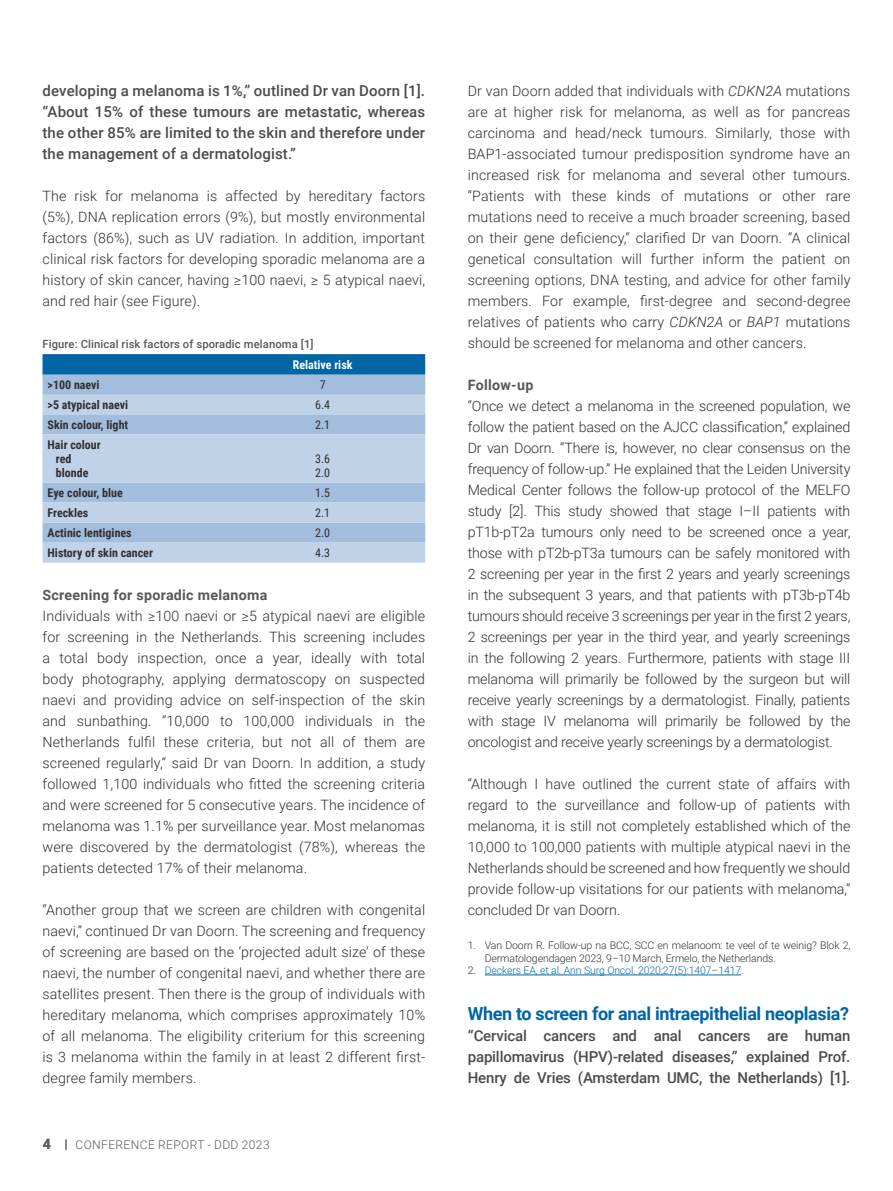
<style>
.page{position:relative;width:893px;height:1191px;background:#fff}
.page>*{position:absolute;margin:0;border:0;box-sizing:border-box;transform-origin:0 0}
._3__kop_1_blauw{font:700 18px "Roboto";letter-spacing:-.02em;color:#0065a4}
._3__Intro_grijs{font:500 15px/21px "Roboto";letter-spacing:-.005em;color:#4b4c4d;text-align:justify}
.t1{font:300 14.25px/21px "Roboto";letter-spacing:.01em;color:#312f30;text-align:justify}
._3__kop_2_grijs{font:700 14.25px "Roboto";letter-spacing:.02em;color:#57585a}
.t2{font:700 14.25px "Roboto";color:#616164}
._6__Tabeltekst{font:700 12px "Roboto Condensed";color:#312f30}
._6__Tabeltekst-2{font:12px/14.4px "Roboto Condensed";color:#312f30}
.t3{font:300 12px "Roboto";letter-spacing:.035em;color:#57585a}
.t4{font:700 12px "Roboto Condensed";color:#fff}
._3__bijschrift{font:500 11.25px "Roboto";letter-spacing:.01em;color:#57585a}
._7__REFERENCES{font:300 10.5px/12.6px "Roboto";letter-spacing:-.01em;color:#312f30}
._7__REFERENCES-2{font:300 10.5px "Roboto";letter-spacing:-.01em;color:#0069a7}
.s1{font-style:italic}
.s2{color:#312f30}
</style>
<div class="page">
<svg style="left:43px;top:354px;width:382px;height:21px;background:#0568a6"></svg>
<div style="left:43px;top:375px;width:382px;height:20px;background:#a3bddd"></div>
<svg style="left:43px;top:395px;width:382px;height:168px;background:#b6cbe4"></svg>
<hr style="left:485px;top:974px;width:256px;height:1px;background:#0069a7">
<p class="_3__Intro_grijs" style="left:43px;top:80px;width:384px">developing a melanoma is 1%,” outlined Dr van Doorn [1]. “About 15% of these tumours are metastatic, whereas the other 85% are limited to the skin and therefore under the management of a dermatologist.”</p>
<p class="t1" style="left:43px;top:185px;width:384px">The risk for melanoma is affected by hereditary factors (5%), DNA replication errors (9%), but mostly environmental factors (86%), such as UV radiation. In addition, important clinical risk factors for developing sporadic melanoma are a history of skin cancer, having ≥100 naevi, ≥ 5 atypical naevi, and red hair (see Figure).</p>
<p class="_3__bijschrift" style="left:43px;top:336px;width:273px">Figure: Clinical risk factors of sporadic melanoma [1]</p>
<p class="t4" style="left:293px;top:356px;width:61px">Relative risk</p>
<p class="_6__Tabeltekst" style="left:48px;top:376px;width:54px">&gt;100 naevi</p>
<p class="_6__Tabeltekst-2" style="left:320px;top:377px;width:7px">7</p>
<p class="_6__Tabeltekst" style="left:48px;top:396px;width:82px">&gt;5 atypical naevi</p>
<p class="_6__Tabeltekst-2" style="left:315px;top:397px;width:17px">6.4</p>
<p class="_6__Tabeltekst" style="left:48px;top:416px;width:82px">Skin colour, light</p>
<p class="_6__Tabeltekst-2" style="left:315px;top:417px;width:17px">2.1</p>
<p class="_6__Tabeltekst" style="left:48px;top:436px;width:55px">Hair colour</p>
<p class="_6__Tabeltekst" style="left:56px;top:450px;width:17px">red</p>
<p class="_6__Tabeltekst" style="left:56px;top:464px;width:34px">blonde</p>
<p class="_6__Tabeltekst-2" style="left:315px;top:451px;width:17px">3.6<br>2.0</p>
<p class="_6__Tabeltekst" style="left:48px;top:484px;width:77px">Eye colour, blue</p>
<p class="_6__Tabeltekst-2" style="left:315px;top:485px;width:17px">1.5</p>
<p class="_6__Tabeltekst" style="left:48px;top:504px;width:42px">Freckles</p>
<p class="_6__Tabeltekst-2" style="left:315px;top:505px;width:17px">2.1</p>
<p class="_6__Tabeltekst" style="left:48px;top:524px;width:86px">Actinic lentigines</p>
<p class="_6__Tabeltekst-2" style="left:315px;top:525px;width:17px">2.0</p>
<p class="_6__Tabeltekst" style="left:48px;top:544px;width:107px">History of skin cancer</p>
<p class="_6__Tabeltekst-2" style="left:315px;top:545px;width:17px">4.3</p>
<p class="_3__kop_2_grijs" style="left:43px;top:585px;width:226px">Screening for sporadic melanoma</p>
<p class="t1" style="left:43px;top:605px;width:384px">Individuals with ≥100 naevi or ≥5 atypical naevi are eligible for screening in the Netherlands. This screening includes a total body inspection, once a year, ideally with total body photography, applying dermatoscopy on suspected naevi and providing advice on self-inspection of the skin and sunbathing. “10,000 to 100,000 individuals in the Netherlands fulfil these criteria, but not all of them are screened regularly,” said Dr van Doorn. In addition, a study followed 1,100 individuals who fitted the screening criteria and were screened for 5 consecutive years. The incidence of melanoma was 1.1% per surveillance year. Most melanomas were discovered by the dermatologist (78%), whereas the patients detected 17% of their melanoma.</p>
<p class="t1" style="left:43px;top:899px;width:384px">“Another group that we screen are children with congenital naevi,” continued Dr van Doorn. The screening and frequency of screening are based on the ‘projected adult size’ of these naevi, the number of congenital naevi, and whether there are satellites present. Then there is the group of individuals with hereditary melanoma, which comprises approximately 10% of all melanoma. The eligibility criterium for this screening is 3 melanoma within the family in at least 2 different first&shy;degree family members.</p>
<p class="t2" style="left:43px;top:1133px;width:10px">4</p>
<p class="t3" style="left:75px;top:1136px;width:196px">CONFERENCE REPORT - DDD 2023</p>
<p class="t1" style="left:468px;top:80px;width:384px">Dr van Doorn added that individuals with <span class="s1">CDKN2A</span> mutations are at higher risk for melanoma, as well as for pancreas carcinoma and head/neck tumours. Similarly, those with BAP1-associated tumour predisposition syndrome have an increased risk for melanoma and several other tumours. “Patients with these kinds of mutations or other rare mutations need to receive a much broader screening, based on their gene deficiency,” clarified Dr van Doorn. “A clinical genetical consultation will further inform the patient on screening options, DNA testing, and advice for other family members. For example, first-degree and second-degree relatives of patients who carry <span class="s1">CDKN2A</span> or <span class="s1">BAP1</span> mutations should be screened for melanoma and other cancers.</p>
<p class="_3__kop_2_grijs" style="left:468px;top:375px;width:67px">Follow-up</p>
<p class="t1" style="left:468px;top:395px;width:384px">“Once we detect a melanoma in the screened population, we follow the patient based on the AJCC classification,” explained Dr van Doorn. “There is, however, no clear consensus on the frequency of follow-up.” He explained that the Leiden University Medical Center follows the follow-up protocol of the MELFO study [2]. This study showed that stage I–II patients with pT1b-pT2a tumours only need to be screened once a year, those with pT2b-pT3a tumours can be safely monitored with 2 screening per year in the first 2 years and yearly screenings in the subsequent 3 years, and that patients with pT3b-pT4b tumours should receive 3 screenings per year in the first 2 years, 2 screenings per year in the third year, and yearly screenings in the following 2 years. Furthermore, patients with stage III melanoma will primarily be followed by the surgeon but will receive yearly screenings by a dermatologist. Finally, patients with stage IV melanoma will primarily be followed by the oncologist and receive yearly screenings by a dermatologist.</p>
<p class="t1" style="left:468px;top:773px;width:384px">“Although I have outlined the current state of affairs with regard to the surveillance and follow-up of patients with melanoma, it is still not completely established which of the 10,000 to 100,000 patients with multiple atypical naevi in the Netherlands should be screened and how frequently we should provide follow-up visitations for our patients with melanoma,” concluded Dr van Doorn.</p>
<p class="_7__REFERENCES" style="left:485px;top:938px;width:367px;text-indent:-17px">1. Van Doorn R. Follow-up na BCC, SCC en melanoom: te veel of te weinig? Blok 2,<br>Dermatologendagen 2023, 9–10 March, Ermelo, the Netherlands.</p>
<p class="_7__REFERENCES-2" style="left:468px;top:963px;width:277px"><span class="s2">2.</span> Deckers EA, et al. Ann Surg Oncol. 2020;27(5):1407–1417<span class="s2">.</span></p>
<p class="_3__kop_1_blauw" style="left:468px;top:1001px;width:383px">When to screen for anal intraepithelial neoplasia?</p>
<p class="_3__Intro_grijs" style="left:468px;top:1025px;width:384px">“Cervical cancers and anal cancers are human papillomavirus (HPV)-related diseases,” explained Prof.<br>Henry de Vries (Amsterdam UMC, the Netherlands) [1].</p>
</div>
